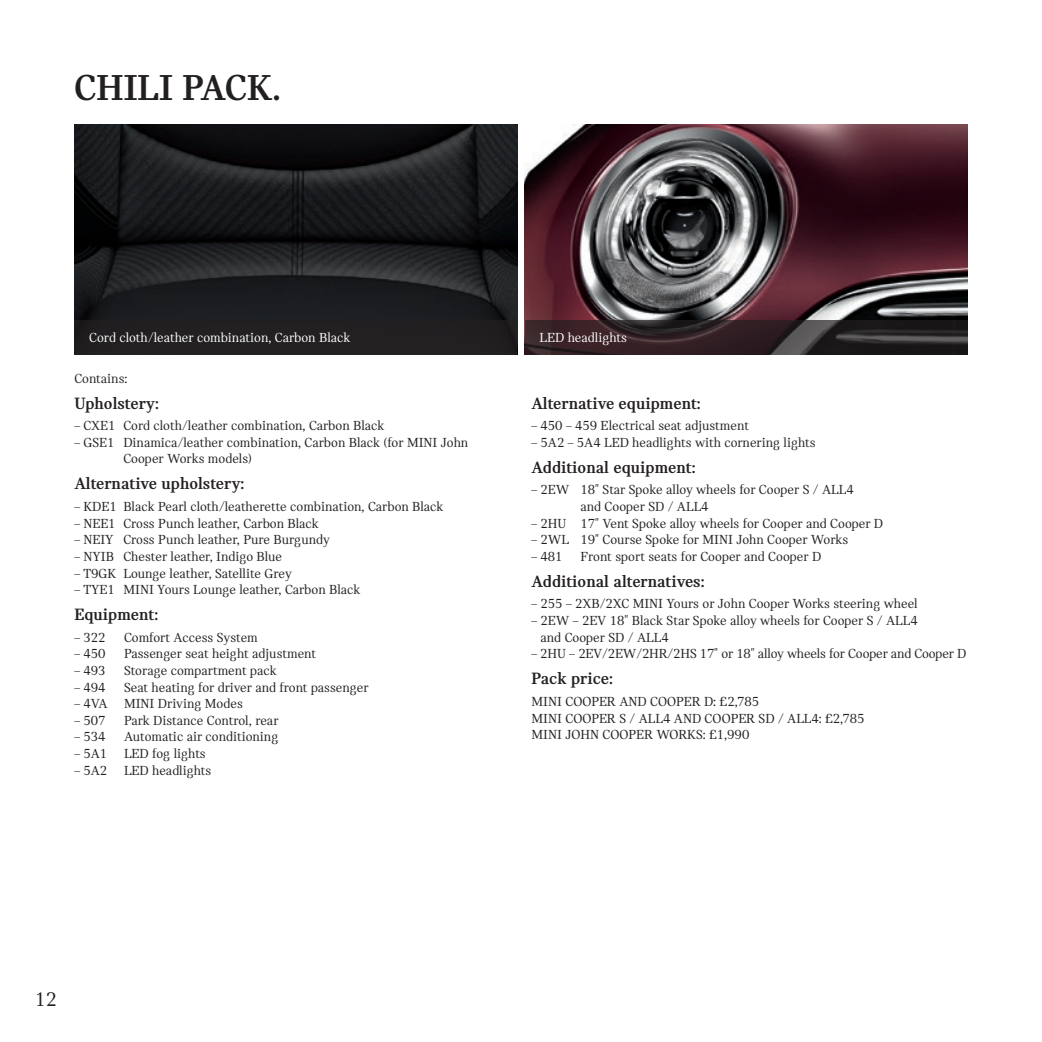
<style>
.page{position:relative;width:1042px;height:1042px;background:#fff}
.page>*{position:absolute;margin:0;border:0;box-sizing:border-box;transform-origin:0 0}
.t1{font:700 38.5px "MINI Serif";color:#231f20}
.t2{font:21px "MINI Serif";color:#231f20}
.t3{font:700 17.5px "MINI Serif";color:#231f20}
.t4{font:14px/16.6px "MINI Serif";color:#231f20}
.t5{font:14px "MINI Serif";color:#fff}
</style>
<div class="page">
<img style="left:74px;top:124px;width:443px;height:196px">
<img style="left:525px;top:124px;width:442px;height:196px">
<svg style="left:525px;top:320px;width:442px;height:35px"></svg>
<div style="left:74px;top:320px;width:443px;height:35px;background:#231f20"></div>
<h1 class="t1" style="left:74px;top:66px;width:208px">CHILI PACK.</h1>
<p class="t5" style="left:89px;top:330px;width:263px">Cord cloth/leather combination, Carbon Black</p>
<p class="t5" style="left:539px;top:330px;width:89px">LED headlights</p>
<p class="t4" style="left:74px;top:370px;width:55px">Contains:</p>
<p class="t3" style="left:74px;top:393px;width:86px">Upholstery:</p>
<p class="t4" style="left:74px;top:417px;width:312px">– CXE1 Cord cloth/leather combination, Carbon Black</p>
<p class="t4" style="left:123px;top:434px;width:346px;text-indent:-49px">– GSE1 Dinamica/leather combination, Carbon Black (for MINI John<br>Cooper Works models)</p>
<p class="t3" style="left:74px;top:474px;width:171px">Alternative upholstery:</p>
<p class="t4" style="left:74px;top:498px;width:371px">– KDE1 Black Pearl cloth/leatherette combination, Carbon Black</p>
<p class="t4" style="left:74px;top:515px;width:246px">– NEE1 Cross Punch leather, Carbon Black</p>
<p class="t4" style="left:74px;top:531px;width:257px">– NEIY Cross Punch leather, Pure Burgundy</p>
<p class="t4" style="left:74px;top:548px;width:209px">– NYIB Chester leather, Indigo Blue</p>
<p class="t4" style="left:74px;top:565px;width:219px">– T9GK Lounge leather, Satellite Grey</p>
<p class="t4" style="left:74px;top:581px;width:288px">– TYE1 MINI Yours Lounge leather, Carbon Black</p>
<p class="t3" style="left:74px;top:605px;width:85px">Equipment:</p>
<p class="t4" style="left:74px;top:629px;width:33px">– 322</p>
<p class="t4" style="left:124px;top:629px;width:135px">Comfort Access System</p>
<p class="t4" style="left:74px;top:645px;width:33px">– 450</p>
<p class="t4" style="left:124px;top:645px;width:194px">Passenger seat height adjustment</p>
<p class="t4" style="left:74px;top:662px;width:33px">– 493</p>
<p class="t4" style="left:124px;top:662px;width:154px">Storage compartment pack</p>
<p class="t4" style="left:74px;top:679px;width:33px">– 494</p>
<p class="t4" style="left:124px;top:679px;width:246px">Seat heating for driver and front passenger</p>
<p class="t4" style="left:74px;top:695px;width:170px">– 4VA MINI Driving Modes</p>
<p class="t4" style="left:74px;top:712px;width:33px">– 507</p>
<p class="t4" style="left:124px;top:712px;width:156px">Park Distance Control, rear</p>
<p class="t4" style="left:74px;top:728px;width:33px">– 534</p>
<p class="t4" style="left:124px;top:728px;width:156px">Automatic air conditioning</p>
<p class="t4" style="left:74px;top:745px;width:133px">– 5A1 LED fog lights</p>
<p class="t4" style="left:74px;top:762px;width:139px">– 5A2 LED headlights</p>
<p class="t3" style="left:531px;top:393px;width:171px">Alternative equipment:</p>
<p class="t4" style="left:531px;top:417px;width:219px">– 450 – 459 Electrical seat adjustment</p>
<p class="t4" style="left:531px;top:434px;width:286px">– 5A2 – 5A4 LED headlights with cornering lights</p>
<p class="t3" style="left:531px;top:457px;width:166px">Additional equipment:</p>
<p class="t4" style="left:580px;top:481px;width:275px;text-indent:-49px">– 2EW 18" Star Spoke alloy wheels for Cooper S / ALL4 and Cooper SD / ALL4</p>
<p class="t4" style="left:531px;top:515px;width:353px">– 2HU 17" Vent Spoke alloy wheels for Cooper and Cooper D</p>
<p class="t4" style="left:531px;top:531px;width:318px">– 2WL 19" Course Spoke for MINI John Cooper Works</p>
<p class="t4" style="left:531px;top:548px;width:33px">– 481</p>
<p class="t4" style="left:580px;top:548px;width:242px">Front sport seats for Cooper and Cooper D</p>
<p class="t3" style="left:531px;top:571px;width:175px">Additional alternatives:</p>
<p class="t4" style="left:531px;top:595px;width:388px">– 255 – 2XB/2XC MINI Yours or John Cooper Works steering wheel</p>
<p class="t4" style="left:540px;top:612px;width:379px;text-indent:-9px">– 2EW – 2EV 18" Black Star Spoke alloy wheels for Cooper S / ALL4 and Cooper SD / ALL4</p>
<p class="t4" style="left:531px;top:645px;width:436px">– 2HU – 2EV/2EW/2HR/2HS 17" or 18" alloy wheels for Cooper and Cooper D</p>
<p class="t3" style="left:531px;top:669px;width:83px">Pack price:</p>
<p class="t4" style="left:531px;top:693px;width:335px">MINI COOPER AND COOPER D: £2,785<br>MINI COOPER S / ALL4 AND COOPER SD / ALL4: £2,785<br>MINI JOHN COOPER WORKS: £1,990</p>
<h2 class="t2" style="left:35px;top:988px;width:24px">12</h2>
</div>
